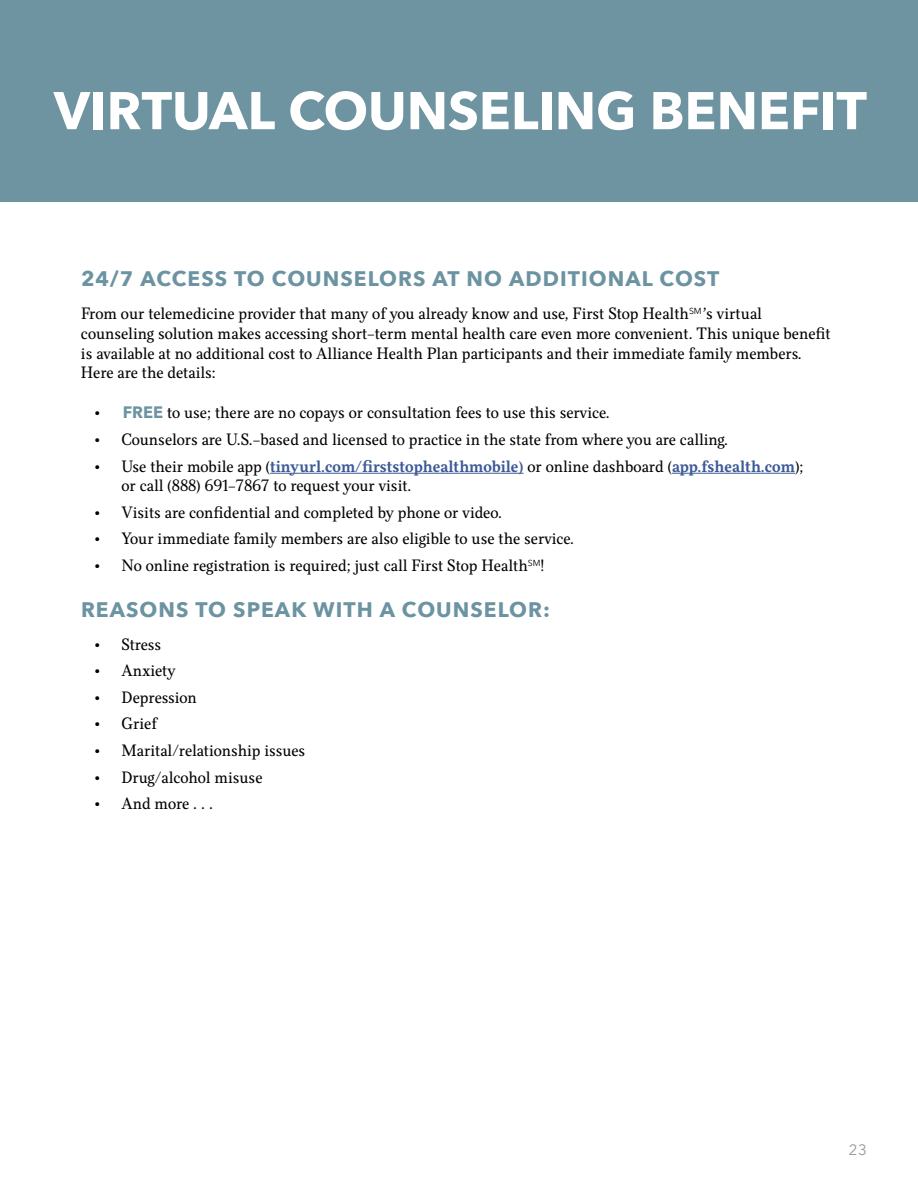
<style>
.page{position:relative;width:918px;height:1188px;background:#fff}
.page>*{position:absolute;margin:0;border:0;box-sizing:border-box;transform-origin:0 0}
.t1{font:700 52.5px "Avenir Next";color:#fff}
.t2{font:700 21px "Avenir Next";letter-spacing:.05em;color:#6c93a1}
.t3{font:16.5px/19.8px "Felice";color:#000}
.t4{font:15px "Avenir Next";color:#939598}
.s1{font-family:"Avenir Next";font-weight:700;color:#6d94a0}
.s2{font-weight:700;color:#3d5a97}
</style>
<div class="page">
<hr style="left:270px;top:473px;width:254px;height:1px;background:#3d5a97">
<hr style="left:672px;top:473px;width:123px;height:1px;background:#3d5a97">
<div style="left:0;top:0;width:918px;height:202px;background:#6d94a0"></div>
<h1 class="t1" style="left:54px;top:65px;width:814px">VIRTUAL COUNSELING BENEFIT</h1>
<p class="t2" style="left:81px;top:260px;width:640px">24/7 ACCESS TO COUNSELORS AT NO ADDITIONAL COST</p>
<p class="t3" style="left:81px;top:304px;width:751px">From our telemedicine provider that many of you already know and use, First Stop Health<sup>SM</sup> ’s virtual counseling solution makes accessing short-term mental health care even more convenient. This unique benefit is available at no additional cost to Alliance Health Plan participants and their immediate family members.<br>Here are the details:</p>
<p class="t3" style="left:94px;top:403px;width:517px">• <span class="s1">FREE</span> to use; there are no copays or consultation fees to use this service.</p>
<p class="t3" style="left:94px;top:430px;width:635px">• Counselors are U.S.-based and licensed to practice in the state from where you are calling.</p>
<p class="t3" style="left:121px;top:456px;width:683px;text-indent:-27px">• Use their mobile app (<span class="s2">tinyurl.com/firststophealthmobile)</span> or online dashboard (<span class="s2">app.fshealth.com</span>); or call (888) 691-7867 to request your visit.</p>
<p class="t3" style="left:94px;top:503px;width:409px">• Visits are confidential and completed by phone or video.</p>
<p class="t3" style="left:94px;top:529px;width:481px">• Your immediate family members are also eligible to use the service.</p>
<p class="t3" style="left:94px;top:556px;width:452px">• No online registration is required; just call First Stop Health<sup>SM</sup>!</p>
<p class="t2" style="left:81px;top:591px;width:471px">REASONS TO SPEAK WITH A COUNSELOR:</p>
<p class="t3" style="left:94px;top:635px;width:68px">• Stress</p>
<p class="t3" style="left:94px;top:661px;width:82px">• Anxiety</p>
<p class="t3" style="left:94px;top:688px;width:104px">• Depression</p>
<p class="t3" style="left:94px;top:714px;width:64px">• Grief</p>
<p class="t3" style="left:94px;top:741px;width:212px">• Marital/relationship issues</p>
<p class="t3" style="left:94px;top:767px;width:170px">• Drug/alcohol misuse</p>
<p class="t3" style="left:94px;top:794px;width:120px">• And more . . .</p>
<p class="t4" style="left:849px;top:1138px;width:20px">23</p>
</div>
